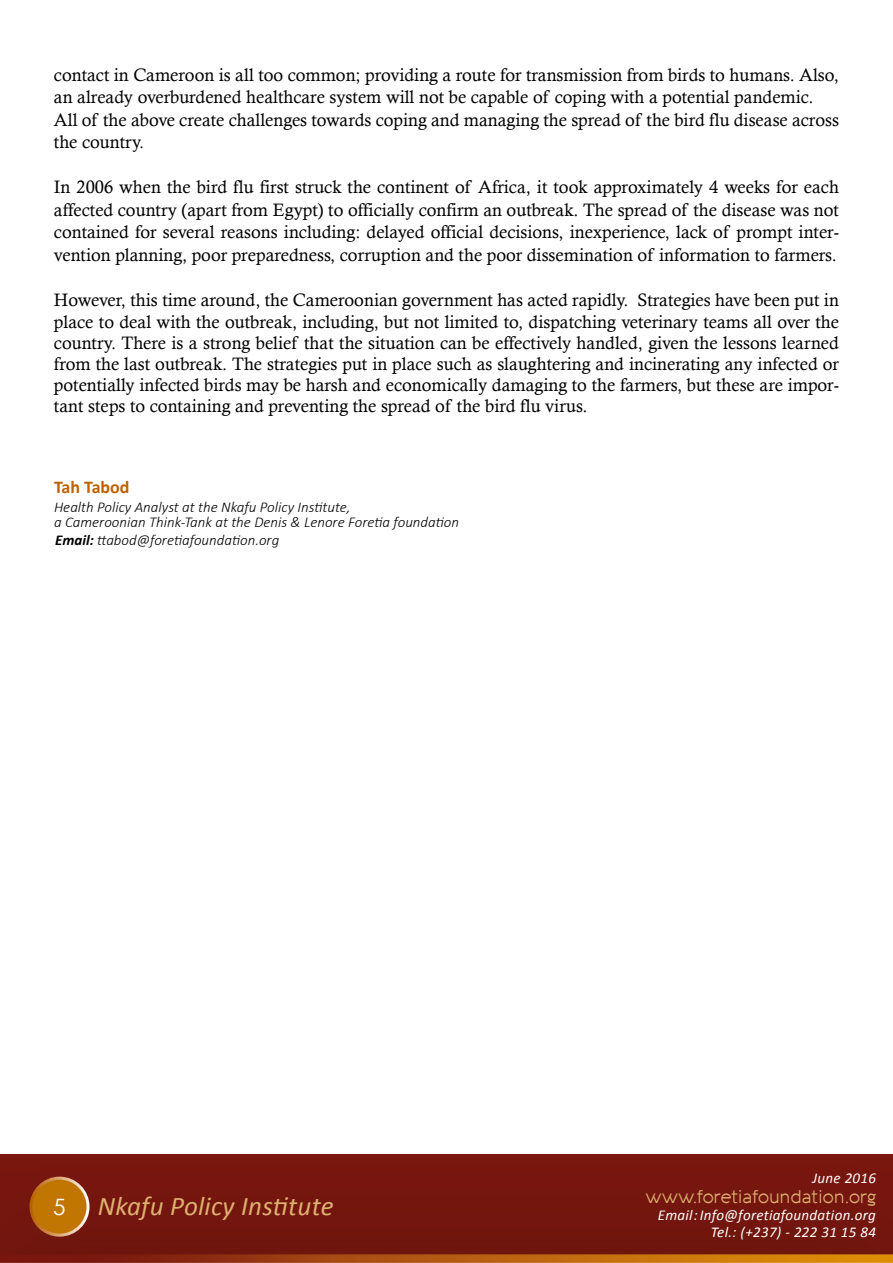
<style>
.page{position:relative;width:893px;height:1263px;background:#fff}
.page>*{position:absolute;margin:0;border:0;box-sizing:border-box;transform-origin:0 0}
.t1{font:italic 27px "Calibri";letter-spacing:.01em;color:#dfb171}
.t2{font:18px/22.5px "Calisto";color:#000;text-align:justify}
.t3{font:300 18px "Aquawax";letter-spacing:.02em;color:#dfb171}
.t4{font:700 18px "Calibri";color:#bd6200}
.t5{font:italic 300 15px/15px "Calibri";color:#000}
.t6{font:italic 15px/16.5px "Calibri";letter-spacing:.02em;color:#fff;text-align:right}
.s1{font-weight:700}
.s2{font-family:"Century Gothic";font-style:normal;font-size:22.5px;color:#fff}
</style>
<div class="page">
<div style="left:0;top:1154px;width:893px;height:108px;background:#74160e"></div>
<div style="left:31px;top:1178px;width:57px;height:57px;background:#c07600;border-radius:50%"></div>
<div style="left:30px;top:1177px;width:60px;height:59px;border:3px solid #fff;border-radius:50%"></div>
<p class="t2" style="left:54px;top:63px;width:786px;text-align:left">contact in Cameroon is all too common; providing a route for transmission from birds to humans. Also, an already overburdened healthcare system will not be capable of coping with a potential pandemic.<br>All of the above create challenges towards coping and managing the spread of the bird flu disease across the country.</p>
<p class="t2" style="left:54px;top:176px;width:786px">In 2006 when the bird flu first struck the continent of Africa, it took approximately 4 weeks for each affected country (apart from Egypt) to officially confirm an outbreak. The spread of the disease was not contained for several reasons including: delayed official decisions, inexperience, lack of prompt inter&shy;vention planning, poor preparedness, corruption and the poor dissemination of information to farmers.</p>
<p class="t2" style="left:54px;top:289px;width:786px;line-height:21.3px">However, this time around, the Cameroonian government has acted rapidly. Strategies have been put in place to deal with the outbreak, including, but not limited to, dispatching veterinary teams all over the country. There is a strong belief that the situation can be effectively handled, given the lessons learned from the last outbreak. The strategies put in place such as slaughtering and incinerating any infected or potentially infected birds may be harsh and economically damaging to the farmers, but these are impor&shy;tant steps to containing and preventing the spread of the bird flu virus.</p>
<p class="t4" style="left:54px;top:475px;width:77px">Tah Tabod</p>
<p class="t5" style="left:54px;top:500px;width:407px">Health Policy Analyst at the Nkafu Policy Institute,<br>a Cameroonian Think-Tank at the Denis &amp; Lenore Foretia foundation</p>
<p class="t5" style="left:55px;top:532px;width:226px"><span class="s1">Email:</span> ttabod@foretiafoundation.org</p>
<p class="t6" style="left:812px;top:1169px;width:65px">June 2016</p>
<p class="t6" style="left:658px;top:1206px;width:220px">Email: Info@foretiafoundation.org<br>Tel.: (+237) - 222 31 15 84</p>
<h1 class="t1" style="left:53px;top:1187px;width:282px"><span class="s2">5</span> Nkafu Policy Institute</h1>
<p class="t3" style="left:646px;top:1185px;width:231px">www.foretiafoundation.org</p>
</div>
